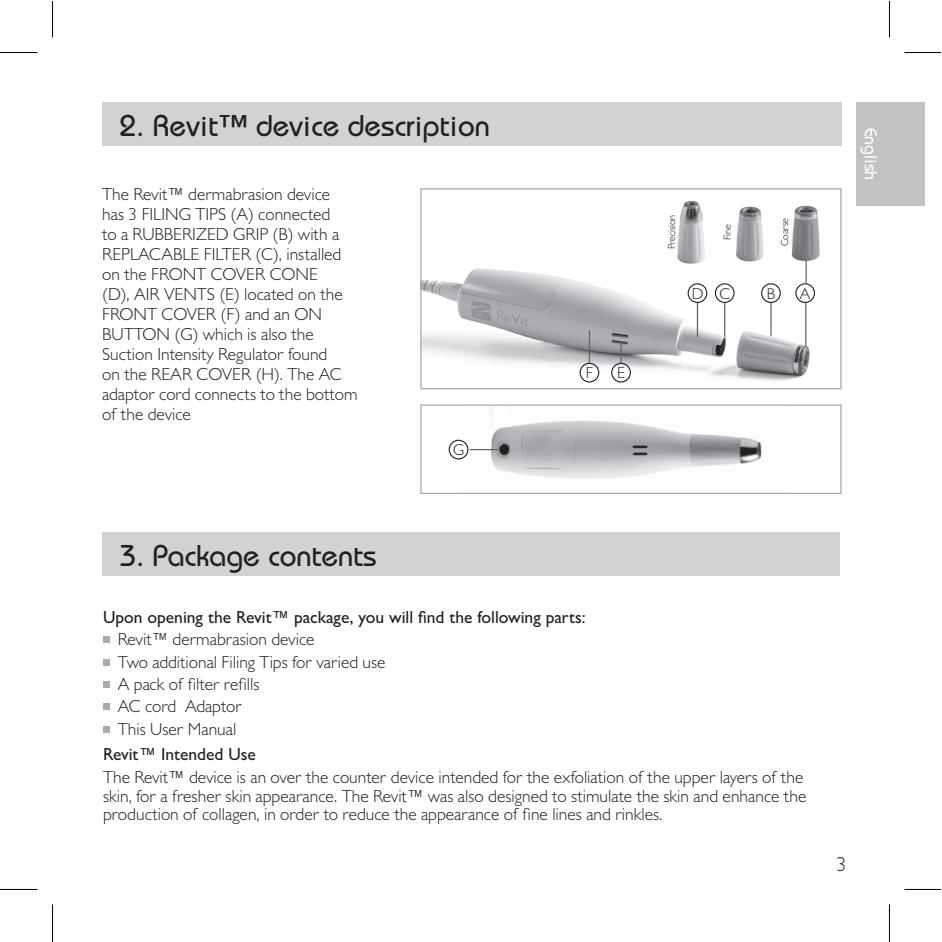
<style>
.page{position:relative;width:942px;height:942px;background:#fff}
.page>*{position:absolute;margin:0;border:0;box-sizing:border-box;transform-origin:0 0}
.t1{font:500 30px "Bauhaus";color:#231f20}
.t2{font:300 20.25px "Gill Sans MT Std";color:#231f20}
.t3{font:300 17.5px/20px "Gill Sans MT Std";color:#231f20}
.t4{font:500 17.5px "Gill Sans MT Pro";color:#231f20}
.t5{font:500 17.5px "Bauhaus";color:#fff}
.t6{font:300 15.75px "Gill Sans MT Std";color:#231f20}
.t7{font:300 10.25px "Gill Sans MT Std";letter-spacing:-.01em;color:#231f20}
</style>
<div class="page">
<div style="left:856px;top:102px;width:68px;height:103px;background:#c1c2c4"></div>
<div style="left:102px;top:102px;width:739px;height:44px;background:#d1d2d4"></div>
<div style="left:102px;top:532px;width:737px;height:44px;background:#d1d2d4"></div>
<svg style="left:103px;top:636px;width:6px;height:6px"></svg>
<svg style="left:103px;top:659px;width:6px;height:6px"></svg>
<svg style="left:103px;top:681px;width:6px;height:6px"></svg>
<svg style="left:103px;top:703px;width:6px;height:6px"></svg>
<svg style="left:103px;top:726px;width:6px;height:6px"></svg>
<img style="left:462px;top:407px;width:300px;height:72px">
<div style="left:420px;top:404px;width:421px;height:90px;border:1px solid #a8a9ad"></div>
<div style="left:448px;top:439px;width:20px;height:20px;border:1px solid #231f20;border-radius:50%"></div>
<svg style="left:470px;top:449px;width:28px;height:1px"></svg>
<img style="left:422px;top:265px;width:393px;height:118px">
<div style="left:420px;top:188px;width:421px;height:201px;border:1px solid #a8a9ad"></div>
<div style="left:714px;top:283px;width:20px;height:20px;border:1px solid #231f20;border-radius:50%"></div>
<div style="left:687px;top:283px;width:20px;height:20px;border:1px solid #231f20;border-radius:50%"></div>
<div style="left:611px;top:363px;width:19px;height:19px;border:1px solid #231f20;border-radius:50%"></div>
<div style="left:579px;top:363px;width:20px;height:19px;border:1px solid #231f20;border-radius:50%"></div>
<hr style="left:805px;top:302px;width:1px;height:44px;background:#636366">
<hr style="left:770px;top:302px;width:1px;height:34px;background:#636366">
<hr style="left:724px;top:303px;width:1px;height:34px;background:#636366">
<hr style="left:696px;top:303px;width:2px;height:34px;background:#636366">
<svg style="left:620px;top:342px;width:1px;height:21px"></svg>
<hr style="left:588px;top:330px;width:2px;height:33px;background:#636366">
<div style="left:760px;top:283px;width:20px;height:20px;border:1px solid #231f20;border-radius:50%"></div>
<div style="left:795px;top:283px;width:19px;height:20px;border:1px solid #231f20;border-radius:50%"></div>
<img style="left:677px;top:200px;width:28px;height:64px">
<img style="left:736px;top:206px;width:28px;height:56px">
<img style="left:791px;top:205px;width:29px;height:60px">
<svg style="left:805px;top:260px;width:1px;height:23px"></svg>
<hr style="left:0;top:52px;width:38px;height:1px;background:#000">
<hr style="left:904px;top:52px;width:36px;height:1px;background:#000">
<hr style="left:0;top:888px;width:38px;height:1px;background:#000">
<hr style="left:904px;top:888px;width:36px;height:1px;background:#000">
<hr style="left:52px;top:1px;width:1px;height:36px;background:#000">
<hr style="left:52px;top:904px;width:1px;height:37px;background:#000">
<hr style="left:888px;top:1px;width:1px;height:36px;background:#000">
<hr style="left:888px;top:904px;width:1px;height:37px;background:#000">
<h1 class="t1" style="left:119px;top:107px;width:371px">2. Revit™ device description</h1>
<p class="t3" style="left:102px;top:184px;width:257px">The Revit™ dermabrasion device<br>has 3 FILING TIPS (A) connected<br>to a RUBBERIZED GRIP (B) with a<br>REPLACABLE FILTER (C), installed on the FRONT COVER CONE<br>(D), AIR VENTS (E) located on the<br>FRONT COVER (F) and an ON<br>BUTTON (G) which is also the<br>Suction Intensity Regulator found<br>on the REAR COVER (H). The AC adaptor cord connects to the bottom of the device</p>
<p class="t6" style="left:453px;top:440px;width:13px">G</p>
<p class="t6" style="left:585px;top:363px;width:9px">F</p>
<p class="t6" style="left:617px;top:363px;width:9px">E</p>
<p class="t7" style="left:665px;top:249px;width:36px;rotate:-90deg">Precision</p>
<p class="t7" style="left:721px;top:240px;width:18px;rotate:-90deg">Fine</p>
<p class="t7" style="left:778px;top:246px;width:30px;rotate:-90deg">Coarse</p>
<p class="t6" style="left:691px;top:283px;width:40px">D C</p>
<p class="t6" style="left:766px;top:283px;width:10px">B</p>
<p class="t6" style="left:799px;top:283px;width:12px">A</p>
<p class="t5" style="left:881px;top:127px;width:54px;rotate:90deg">English</p>
<h1 class="t1" style="left:119px;top:537px;width:258px">3. Package contents</h1>
<p class="t4" style="left:103px;top:606px;width:484px">Upon opening the Revit™ package, you will find the following parts:</p>
<p class="t3" style="left:118px;top:628px;width:269px;line-height:22.2px">Revit™ dermabrasion device<br>Two additional Filing Tips for varied use<br>A pack of filter refills<br>AC cord Adaptor<br>This User Manual</p>
<p class="t4" style="left:103px;top:744px;width:154px">Revit™ Intended Use</p>
<p class="t3" style="left:103px;top:767px;width:704px;line-height:18.8px">The Revit™ device is an over the counter device intended for the exfoliation of the upper layers of the skin, for a fresher skin appearance. The Revit™ was also designed to stimulate the skin and enhance the production of collagen, in order to reduce the appearance of fine lines and rinkles.</p>
<p class="t2" style="left:836px;top:851px;width:12px">3</p>
</div>
